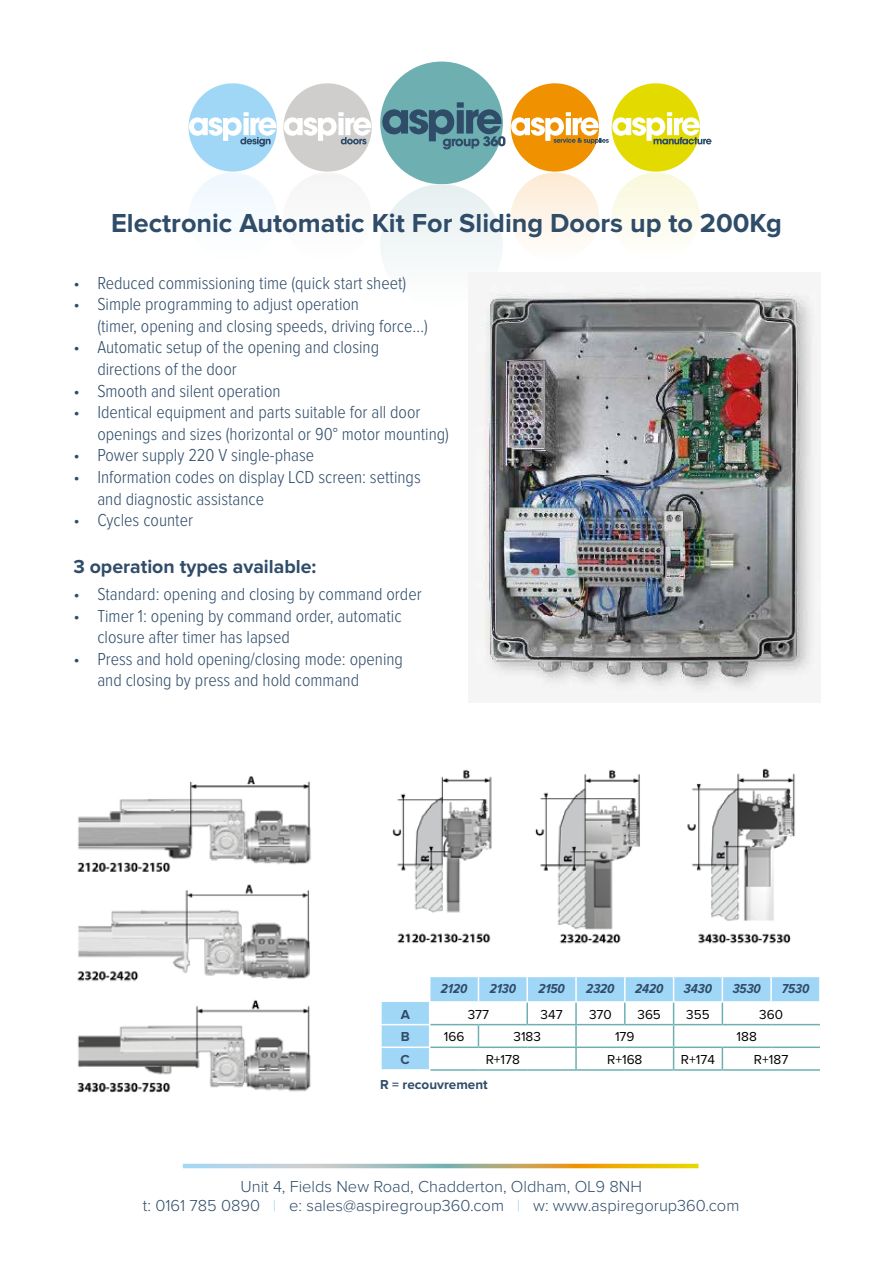
<style>
.page{position:relative;width:893px;height:1263px;background:#fff}
.page>*{position:absolute;margin:0;border:0;box-sizing:border-box;transform-origin:0 0}
.t1{font:700 27px "Proxima Nova";color:#2f4c69}
.t2{font:700 19.5px "Proxima Nova";color:#2f4c69}
.t3{font:300 18px/21.6px "Proxima Nova Cond";color:#2f4c69}
.t4{font:300 16.5px/19.8px "Proxima Nova";color:#2f4c69;text-align:center}
.t5{font:13.5px "Proxima Nova";color:#000}
.t6{font:italic 700 13.5px "Proxima Nova Cond";color:#2f4c69}
.t7{font:700 13.5px "Proxima Nova";color:#2f4c69}
.s1{color:#a1d7f6}
</style>
<div class="page">
<div style="left:612px;top:83px;width:88px;height:89px;background:#e3db00;border-radius:50%"></div>
<div style="left:612px;top:173px;width:88px;height:88px;background:linear-gradient(to bottom,#faf8db,#fefefe);border-radius:50%"></div>
<div style="left:283px;top:83px;width:89px;height:89px;background:#d0cdcd;border-radius:50%"></div>
<div style="left:283px;top:173px;width:89px;height:88px;background:#f6f5f5;border-radius:50%"></div>
<div style="left:189px;top:83px;width:88px;height:89px;background:#a1d7f6;border-radius:50%"></div>
<div style="left:189px;top:173px;width:88px;height:88px;background:#f6fbfe;border-radius:50%"></div>
<div style="left:511px;top:83px;width:88px;height:89px;background:#f09100;border-radius:50%"></div>
<div style="left:511px;top:173px;width:88px;height:88px;background:linear-gradient(to bottom,#fde9d3,#fefefd);border-radius:50%"></div>
<div style="left:380px;top:62px;width:123px;height:122px;background:#6eb0b1;border-radius:50%"></div>
<div style="left:380px;top:184px;width:123px;height:123px;background:#f2f6f7;border-radius:50%"></div>
<svg style="left:382px;top:102px;width:123px;height:47px"></svg>
<svg style="left:284px;top:112px;width:87px;height:32px"></svg>
<svg style="left:189px;top:112px;width:87px;height:35px"></svg>
<svg style="left:511px;top:112px;width:200px;height:32px"></svg>
<img style="left:481px;top:284px;width:336px;height:409px">
<img style="left:77px;top:768px;width:718px;height:325px">
<div style="left:374px;top:965px;width:458px;height:122px;background:#fff"></div>
<svg style="left:381px;top:976px;width:439px;height:94px"></svg>
<hr style="left:430px;top:1069px;width:48px;height:2px;background:#6eb0b1">
<hr style="left:478px;top:1069px;width:49px;height:2px;background:#6eb0b1">
<hr style="left:527px;top:1069px;width:49px;height:2px;background:#6eb0b1">
<hr style="left:576px;top:1069px;width:49px;height:2px;background:#6eb0b1">
<hr style="left:625px;top:1069px;width:49px;height:2px;background:#6eb0b1">
<hr style="left:674px;top:1069px;width:48px;height:2px;background:#6eb0b1">
<hr style="left:722px;top:1069px;width:49px;height:2px;background:#6eb0b1">
<hr style="left:771px;top:1069px;width:49px;height:2px;background:#6eb0b1">
<hr style="left:430px;top:1024px;width:48px;height:1px;background:#6eb0b1">
<hr style="left:478px;top:1024px;width:49px;height:1px;background:#6eb0b1">
<hr style="left:527px;top:1024px;width:49px;height:1px;background:#6eb0b1">
<hr style="left:576px;top:1024px;width:49px;height:1px;background:#6eb0b1">
<hr style="left:625px;top:1024px;width:49px;height:1px;background:#6eb0b1">
<hr style="left:674px;top:1024px;width:48px;height:1px;background:#6eb0b1">
<hr style="left:722px;top:1024px;width:49px;height:1px;background:#6eb0b1">
<hr style="left:771px;top:1024px;width:49px;height:1px;background:#6eb0b1">
<hr style="left:430px;top:1046px;width:48px;height:2px;background:#6eb0b1">
<hr style="left:478px;top:1046px;width:49px;height:2px;background:#6eb0b1">
<hr style="left:527px;top:1046px;width:49px;height:2px;background:#6eb0b1">
<hr style="left:576px;top:1046px;width:49px;height:2px;background:#6eb0b1">
<hr style="left:625px;top:1046px;width:49px;height:2px;background:#6eb0b1">
<hr style="left:674px;top:1046px;width:48px;height:2px;background:#6eb0b1">
<hr style="left:722px;top:1046px;width:49px;height:2px;background:#6eb0b1">
<hr style="left:771px;top:1046px;width:49px;height:2px;background:#6eb0b1">
<svg style="left:183px;top:1164px;width:515px;height:4px;background:#bfbb84"></svg>
<h1 class="t1" style="left:111px;top:207px;width:672px">Electronic Automatic Kit For Sliding Doors up to 200Kg</h1>
<p class="t3" style="left:73px;top:272px;width:334px">• Reduced commissioning time (quick start sheet)</p>
<p class="t3" style="left:97px;top:294px;width:332px;text-indent:-24px">• Simple programming to adjust operation<br>(timer, opening and closing speeds, driving force…)</p>
<p class="t3" style="left:97px;top:337px;width:283px;text-indent:-24px">• Automatic setup of the opening and closing directions of the door</p>
<p class="t3" style="left:73px;top:380px;width:209px">• Smooth and silent operation</p>
<p class="t3" style="left:97px;top:402px;width:353px;text-indent:-24px">• Identical equipment and parts suitable for all door openings and sizes (horizontal or 90° motor mounting)</p>
<p class="t3" style="left:73px;top:445px;width:242px">• Power supply 220 V single-phase</p>
<p class="t3" style="left:97px;top:466px;width:325px;text-indent:-24px">• Information codes on display LCD screen: settings and diagnostic assistance</p>
<p class="t3" style="left:73px;top:510px;width:121px">• Cycles counter</p>
<p class="t2" style="left:73px;top:556px;width:245px">3 operation types available:</p>
<p class="t3" style="left:73px;top:583px;width:350px">• Standard: opening and closing by command order</p>
<p class="t3" style="left:97px;top:605px;width:306px;text-indent:-24px">• Timer 1: opening by command order, automatic closure after timer has lapsed</p>
<p class="t3" style="left:97px;top:648px;width:307px;text-indent:-24px">• Press and hold opening/closing mode: opening and closing by press and hold command</p>
<p class="t6" style="left:441px;top:981px;width:28px">2120</p>
<p class="t6" style="left:490px;top:981px;width:28px">2130</p>
<p class="t6" style="left:538px;top:981px;width:28px">2150</p>
<p class="t6" style="left:586px;top:981px;width:30px">2320</p>
<p class="t6" style="left:635px;top:981px;width:30px">2420</p>
<p class="t6" style="left:684px;top:981px;width:30px">3430</p>
<p class="t6" style="left:733px;top:981px;width:30px">3530</p>
<p class="t6" style="left:782px;top:981px;width:29px">7530</p>
<p class="t7" style="left:401px;top:1006px;width:11px">A</p>
<p class="t5" style="left:468px;top:1006px;width:23px">377</p>
<p class="t5" style="left:541px;top:1006px;width:24px">347</p>
<p class="t5" style="left:589px;top:1006px;width:24px">370</p>
<p class="t5" style="left:637px;top:1006px;width:25px">365</p>
<p class="t5" style="left:686px;top:1006px;width:25px">355</p>
<p class="t5" style="left:759px;top:1006px;width:25px">360</p>
<p class="t7" style="left:401px;top:1029px;width:10px">B</p>
<p class="t5" style="left:444px;top:1029px;width:22px">166</p>
<p class="t5" style="left:513px;top:1029px;width:29px">3183</p>
<p class="t5" style="left:615px;top:1029px;width:21px">179</p>
<p class="t5" style="left:737px;top:1029px;width:22px">188</p>
<p class="t7" style="left:401px;top:1052px;width:11px">C</p>
<p class="t5" style="left:486px;top:1052px;width:36px">R+178</p>
<p class="t5" style="left:607px;top:1052px;width:37px">R+168</p>
<p class="t5" style="left:681px;top:1052px;width:36px">R+174</p>
<p class="t5" style="left:754px;top:1052px;width:36px">R+187</p>
<p class="t7" style="left:380px;top:1077px;width:109px">R = recouvrement</p>
<p class="t4" style="left:143px;top:1177px;width:598px">Unit 4, Fields New Road, Chadderton, Oldham, OL9 8NH<br>t: 0161 785 0890 <span class="s1">|</span> e: sales@aspiregroup360.com <span class="s1">|</span> w: www.aspiregorup360.com</p>
</div>
